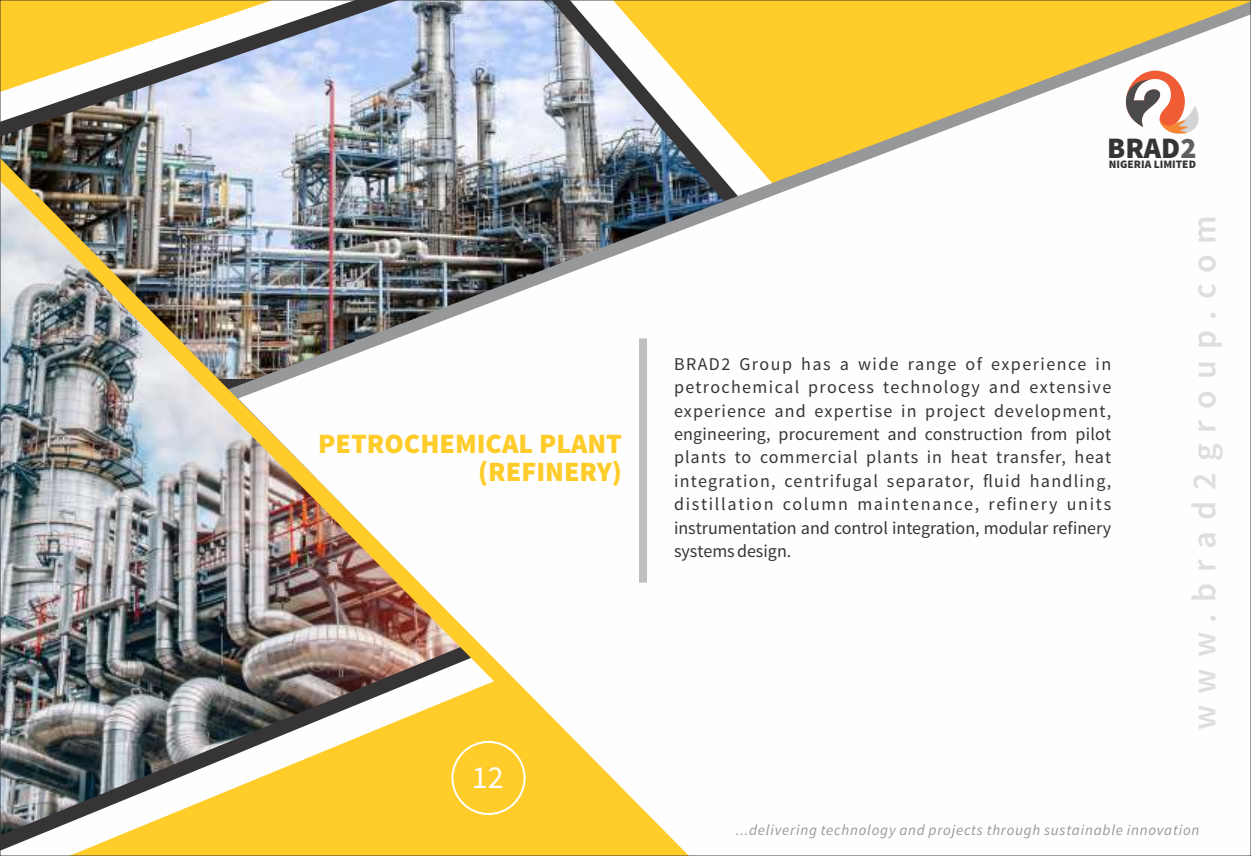
<style>
.page{position:relative;width:1251px;height:856px;background:#fff}
.page>*{position:absolute;margin:0;border:0;box-sizing:border-box;transform-origin:0 0}
.t1{font:600 33.8px "Source Sans Pro";letter-spacing:.33em;color:#dddedf}
.t2{font:32px "Source Sans Pro";color:#fefefe}
.t3{font:900 29.8px "Source Sans Pro";color:#373435}
.t4{font:900 28px/28.4px "Source Sans Pro";color:#ffcc29;text-align:right}
.t5{font:18px/23.4px "Source Sans Pro";color:#373435;text-align:justify}
.t6{font:italic 15px "Source Sans Pro";letter-spacing:.05em;color:#96989a}
.t7{font:900 11.4px "Source Sans Pro";color:#373435}
.s1{color:#606062}
</style>
<div class="page">
<img style="left:0;top:0;width:1250px;height:855px">
<svg style="left:1125px;top:71px;width:77px;height:63px"></svg>
<svg style="left:635px;top:330px;width:16px;height:260px"></svg>
<div style="left:451px;top:740px;width:74px;height:74px;border:2px solid #fefefe;border-radius:50%"></div>
<h3 class="t4" style="left:318px;top:431px;width:305px">PETROCHEMICAL PLANT (REFINERY)</h3>
<h2 class="t2" style="left:472px;top:763px;width:33px">12</h2>
<h3 class="t3" style="left:1107px;top:136px;width:91px">BRAD<span class="s1">2</span></h3>
<p class="t7" style="left:1108px;top:159px;width:89px">NIGERIA LIMITED</p>
<p class="t5" style="left:674px;top:353px;width:439px">BRAD2 Group has a wide range of experience in petrochemical process technology and extensive experience and expertise in project development, engineering, procurement and construction from pilot plants to commercial plants in heat transfer, heat integration, centrifugal separator, fluid handling, distillation column maintenance, refinery units instrumentation and control integration, modular refinery systems design.</p>
<h1 class="t1" style="left:1189px;top:729px;width:516px;rotate:-90deg">www.brad2group.com</h1>
<p class="t6" style="left:736px;top:823px;width:465px">...delivering technology and projects through sustainable innovation</p>
</div>
